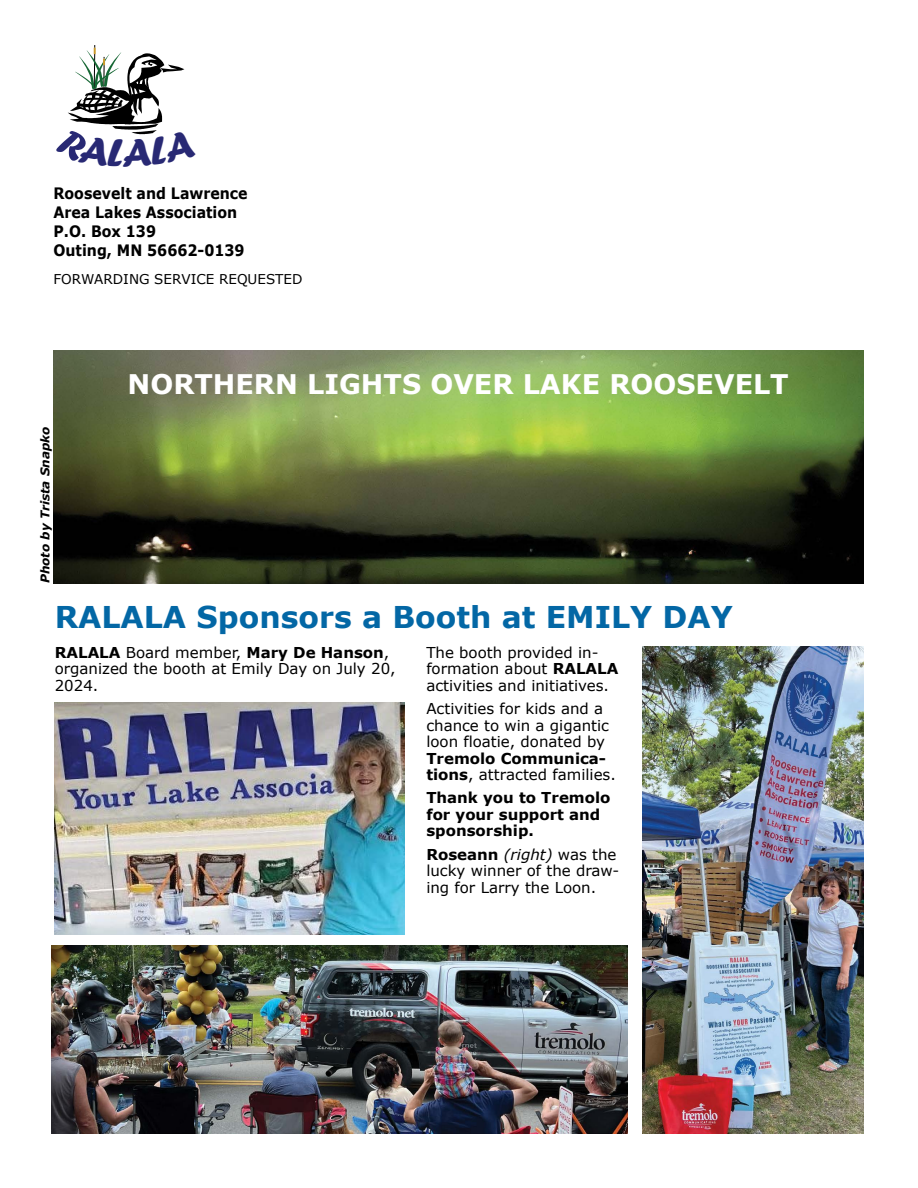
<style>
.page{position:relative;width:918px;height:1188px;background:#fff}
.page>*{position:absolute;margin:0;border:0;box-sizing:border-box;transform-origin:0 0}
.t1{font:700 30px "Verdana";color:#0367a5}
.t2{font:700 27px "Verdana";color:#fff}
.t3{font:700 15.75px/18.9px "Verdana";color:#000;scale:.9 1}
.t4{font:15px/16.5px "Verdana";color:#000}
.t5{font:700 15px/16.5px "Verdana";color:#000}
.t6{font:13.5px "Verdana";color:#000}
.t7{font:italic 700 12px "Verdana";color:#000}
.s1{font-weight:700}
.s2{font-weight:400}
.s3{font-style:italic}
</style>
<div class="page">
<img style="left:54px;top:351px;width:810px;height:232px">
<img style="left:55px;top:702px;width:350px;height:233px">
<img style="left:52px;top:945px;width:576px;height:188px">
<img style="left:643px;top:646px;width:221px;height:488px">
<svg style="left:68px;top:45px;width:117px;height:90px"></svg>
<p class="t3" style="left:54px;top:184px;width:217px">Roosevelt and Lawrence<br>Area Lakes Association<br>P.O. Box 139<br>Outing, MN 56662-0139</p>
<p class="t6" style="left:54px;top:270px;width:251px">FORWARDING SERVICE REQUESTED</p>
<p class="t7" style="left:37px;top:583px;width:158px;rotate:-90deg">Photo by Trista Snapko</p>
<h2 class="t2" style="left:128px;top:366px;width:663px">NORTHERN LIGHTS OVER LAKE ROOSEVELT</h2>
<h1 class="t1" style="left:55px;top:597px;width:680px">RALALA Sponsors a Booth at EMILY DAY</h1>
<p class="t4" style="left:426px;top:644px;width:194px">The booth provided in&shy;formation about <span class="s1">RALALA </span>activities and initiatives.</p>
<p class="t4" style="left:426px;top:701px;width:184px">Activities for kids and a chance to win a gigantic loon floatie, donated by</p>
<p class="t5" style="left:426px;top:750px;width:191px">Tremolo Communica&shy;tions<span class="s2">, attracted families.</span></p>
<p class="t5" style="left:426px;top:790px;width:186px">Thank you to Tremolo for your support and sponsorship.</p>
<p class="t4" style="left:426px;top:846px;width:195px"><span class="s1">Roseann</span> <span class="s3">(right)</span> was the lucky winner of the draw&shy;ing for Larry the Loon.</p>
<p class="t4" style="left:55px;top:644px;width:342px"><span class="s1">RALALA</span> Board member, <span class="s1">Mary De Hanson</span>, organized the booth at Emily Day on July 20,<br>2024.</p>
</div>
